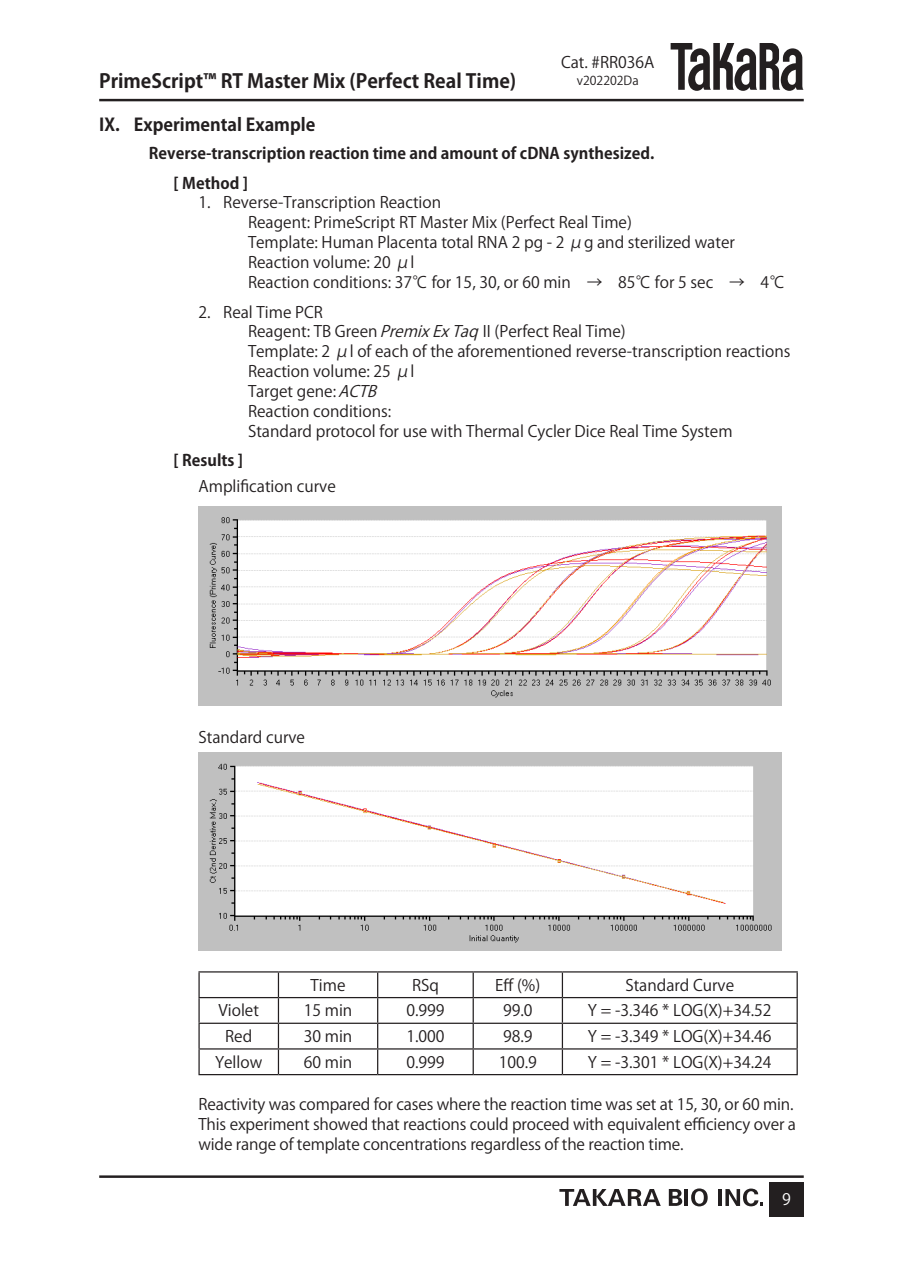
<style>
.page{position:relative;width:903px;height:1275px;background:#fff}
.page>*{position:absolute;margin:0;border:0;box-sizing:border-box;transform-origin:0 0}
.t1{font:700 19.25px "Koz Go Pro";color:#231f20}
.本文{font:700 17.5px "Koz Go Pro";color:#231f20}
.見出し１{font:15.75px/19.8px "Koz Go Pro";color:#231f20}
.見出し１-2{font:700 15.75px "Koz Go Pro";color:#231f20}
.t2{font:15.75px "Koz Go Pro";color:#fff}
.t3{font:12.25px "Koz Go Pro";color:#231f20}
.s1{font-style:italic}
</style>
<div class="page">
<img style="left:198px;top:507px;width:583px;height:198px">
<img style="left:198px;top:752px;width:583px;height:199px">
<hr style="left:198px;top:971px;width:80px;height:1px;background:#231f20">
<hr style="left:198px;top:972px;width:2px;height:25px;background:#231f20">
<hr style="left:278px;top:971px;width:100px;height:1px;background:#231f20">
<hr style="left:378px;top:971px;width:95px;height:1px;background:#231f20">
<hr style="left:473px;top:971px;width:89px;height:1px;background:#231f20">
<hr style="left:562px;top:971px;width:236px;height:1px;background:#231f20">
<hr style="left:796px;top:972px;width:2px;height:25px;background:#231f20">
<hr style="left:198px;top:997px;width:80px;height:1px;background:#231f20">
<hr style="left:198px;top:998px;width:2px;height:25px;background:#231f20">
<hr style="left:278px;top:997px;width:100px;height:1px;background:#231f20">
<hr style="left:378px;top:997px;width:95px;height:1px;background:#231f20">
<hr style="left:473px;top:997px;width:89px;height:1px;background:#231f20">
<hr style="left:562px;top:997px;width:236px;height:1px;background:#231f20">
<hr style="left:796px;top:998px;width:2px;height:25px;background:#231f20">
<hr style="left:198px;top:1023px;width:80px;height:1px;background:#231f20">
<hr style="left:198px;top:1024px;width:2px;height:24px;background:#231f20">
<hr style="left:278px;top:1023px;width:100px;height:1px;background:#231f20">
<hr style="left:378px;top:1023px;width:95px;height:1px;background:#231f20">
<hr style="left:473px;top:1023px;width:89px;height:1px;background:#231f20">
<hr style="left:562px;top:1023px;width:236px;height:1px;background:#231f20">
<hr style="left:796px;top:1024px;width:2px;height:24px;background:#231f20">
<hr style="left:198px;top:1048px;width:80px;height:1px;background:#231f20">
<hr style="left:198px;top:1049px;width:2px;height:25px;background:#231f20">
<hr style="left:278px;top:1048px;width:100px;height:1px;background:#231f20">
<svg style="left:278px;top:972px;width:1px;height:102px"></svg>
<hr style="left:378px;top:1048px;width:95px;height:1px;background:#231f20">
<svg style="left:377px;top:972px;width:1px;height:102px"></svg>
<hr style="left:473px;top:1048px;width:89px;height:1px;background:#231f20">
<svg style="left:473px;top:972px;width:1px;height:102px"></svg>
<hr style="left:562px;top:1048px;width:236px;height:1px;background:#231f20">
<svg style="left:562px;top:972px;width:1px;height:102px"></svg>
<hr style="left:796px;top:1049px;width:2px;height:25px;background:#231f20">
<hr style="left:198px;top:1074px;width:80px;height:1px;background:#231f20">
<hr style="left:278px;top:1074px;width:100px;height:1px;background:#231f20">
<hr style="left:378px;top:1074px;width:95px;height:1px;background:#231f20">
<hr style="left:473px;top:1074px;width:89px;height:1px;background:#231f20">
<hr style="left:562px;top:1074px;width:236px;height:1px;background:#231f20">
<hr style="left:99px;top:99px;width:705px;height:2px;background:#231f20">
<hr style="left:99px;top:1175px;width:705px;height:3px;background:#231f20">
<div style="left:769px;top:1182px;width:35px;height:35px;background:#231f20"></div>
<svg style="left:670px;top:43px;width:133px;height:48px"></svg>
<svg style="left:691px;top:1188px;width:17px;height:18px"></svg>
<svg style="left:559px;top:1189px;width:102px;height:17px"></svg>
<hr style="left:684px;top:1189px;width:4px;height:17px;background:#231f20">
<hr style="left:718px;top:1189px;width:4px;height:17px;background:#231f20">
<svg style="left:725px;top:1188px;width:38px;height:18px"></svg>
<svg style="left:669px;top:1189px;width:13px;height:17px"></svg>
<p class="t1" style="left:99px;top:69px;width:419px">PrimeScript™ RT Master Mix (Perfect Real Time)</p>
<p class="見出し１" style="left:561px;top:53px;width:95px">Cat. #RR036A</p>
<p class="t3" style="left:577px;top:73px;width:63px">v202202Da</p>
<p class="本文" style="left:99px;top:113px;width:218px">IX. Experimental Example</p>
<p class="見出し１-2" style="left:149px;top:143px;width:507px">Reverse-transcription reaction time and amount of cDNA synthesized.</p>
<p class="見出し１-2" style="left:174px;top:173px;width:76px">[ Method ]</p>
<p class="見出し１" style="left:198px;top:193px;width:244px">1. Reverse-Transcription Reaction</p>
<p class="見出し１" style="left:248px;top:213px;width:385px">Reagent: PrimeScript RT Master Mix (Perfect Real Time)</p>
<p class="見出し１" style="left:248px;top:233px;width:488px">Template: Human Placenta total RNA 2 pg - 2 μg and sterilized water</p>
<p class="見出し１" style="left:248px;top:253px;width:168px">Reaction volume: 20 μl</p>
<p class="見出し１" style="left:248px;top:273px;width:538px">Reaction conditions: 37℃ for 15, 30, or 60 min → 85℃ for 5 sec → 4℃</p>
<p class="見出し１" style="left:198px;top:302px;width:126px">2. Real Time PCR</p>
<p class="見出し１" style="left:248px;top:322px;width:379px">Reagent: TB Green<span class="s1">PremixExTaq</span>II (Perfect Real Time)</p>
<p class="見出し１" style="left:248px;top:342px;width:544px">Template: 2 μl of each of the aforementioned reverse-transcription reactions</p>
<p class="見出し１" style="left:248px;top:362px;width:168px">Reaction volume: 25 μl</p>
<p class="見出し１" style="left:248px;top:382px;width:135px">Target gene:<span class="s1">ACTB</span></p>
<p class="見出し１" style="left:248px;top:402px;width:145px">Reaction conditions:</p>
<p class="見出し１" style="left:248px;top:421px;width:486px">Standard protocol for use with Thermal Cycler Dice Real Time System</p>
<p class="見出し１-2" style="left:174px;top:451px;width:71px">[ Results ]</p>
<p class="見出し１" style="left:198px;top:477px;width:139px">Amplification curve</p>
<p class="見出し１" style="left:198px;top:728px;width:108px">Standard curve</p>
<p class="見出し１" style="left:311px;top:975px;width:36px">Time</p>
<p class="見出し１" style="left:412px;top:975px;width:28px">RSq</p>
<p class="見出し１" style="left:495px;top:975px;width:47px">Eff (%)</p>
<p class="見出し１" style="left:625px;top:975px;width:110px">Standard Curve</p>
<p class="見出し１" style="left:218px;top:1001px;width:42px">Violet</p>
<p class="見出し１" style="left:304px;top:1001px;width:50px">15 min</p>
<p class="見出し１" style="left:406px;top:1001px;width:40px">0.999</p>
<p class="見出し１" style="left:503px;top:1001px;width:31px">99.0</p>
<p class="見出し１" style="left:588px;top:1001px;width:185px">Y = -3.346 * LOG(X)+34.52</p>
<p class="見出し１" style="left:225px;top:1027px;width:29px">Red</p>
<p class="見出し１" style="left:304px;top:1027px;width:50px">30 min</p>
<p class="見出し１" style="left:406px;top:1027px;width:40px">1.000</p>
<p class="見出し１" style="left:503px;top:1027px;width:31px">98.9</p>
<p class="見出し１" style="left:588px;top:1027px;width:185px">Y = -3.349 * LOG(X)+34.46</p>
<p class="見出し１" style="left:215px;top:1052px;width:49px">Yellow</p>
<p class="見出し１" style="left:304px;top:1052px;width:50px">60 min</p>
<p class="見出し１" style="left:406px;top:1052px;width:40px">0.999</p>
<p class="見出し１" style="left:499px;top:1052px;width:40px">100.9</p>
<p class="見出し１" style="left:588px;top:1052px;width:185px">Y = -3.301 * LOG(X)+34.24</p>
<p class="見出し１" style="left:198px;top:1095px;width:599px">Reactivity was compared for cases where the reaction time was set at 15, 30, or 60 min.<br>This experiment showed that reactions could proceed with equivalent efficiency over a wide range of template concentrations regardless of the reaction time.</p>
<p class="t2" style="left:782px;top:1189px;width:10px">9</p>
</div>
